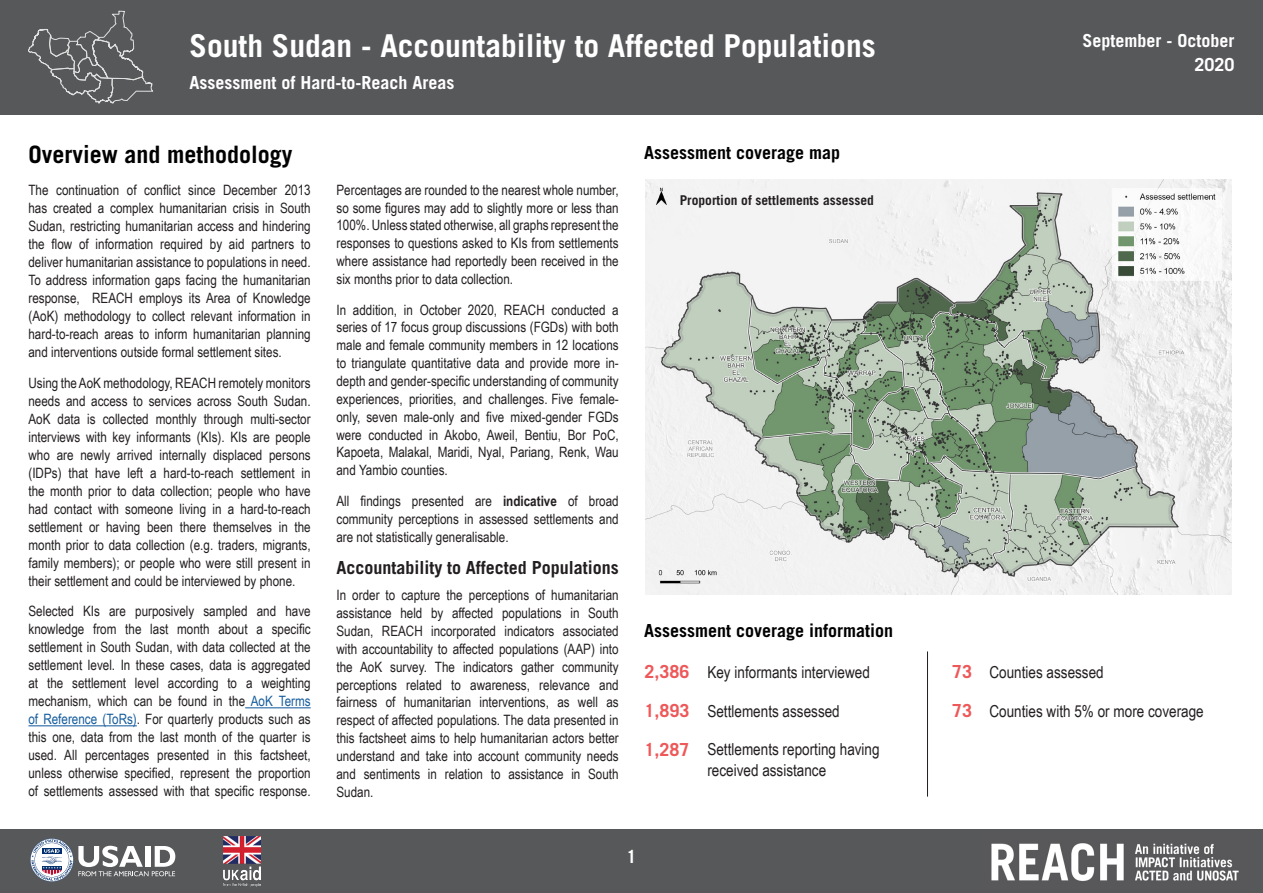
<style>
.page{position:relative;width:1263px;height:893px;background:#fff}
.page>*{position:absolute;margin:0;border:0;box-sizing:border-box;transform-origin:0 0}
.t1{font:700 31.5px "Trade Gothic LT Std";color:#fff}
.heading_red{font:700 24px "Trade Gothic LT Std";color:#000}
.t2{font:700 18px/24px "Trade Gothic LT Std";color:#fff;text-align:right}
.heading_red-2{font:700 18px "Trade Gothic LT Std";color:#000}
.heading_red-3{font:700 18px "Trade Gothic LT Std";color:#231f20}
.t3{font:700 18px "Trade Gothic LT Std";color:#ee5859}
.t4{font:16.5px/21px "Arial Narrow";color:#231f20}
.Paragraph_Style_3{font:14.25px/18px "Arial Narrow";color:#231f20;text-align:justify}
.Intro_bold{font:700 13.5px "Trade Gothic LT Std";color:#231f20}
.s1{color:#175d9e}
.s2{font-weight:700}
</style>
<div class="page">
<img style="left:646px;top:180px;width:586px;height:414px">
<hr style="left:245px;top:707px;width:66px;height:1px;background:#175d9e">
<hr style="left:28px;top:725px;width:109px;height:1px;background:#175d9e">
<hr style="left:927px;top:651px;width:1px;height:146px;background:#231f20">
<div style="left:0;top:0;width:1263px;height:115px;background:#57585a"></div>
<div style="left:0;top:829px;width:1263px;height:64px;background:#57585a"></div>
<img style="left:991px;top:843px;width:248px;height:38px">
<svg style="left:28px;top:10px;width:125px;height:94px"></svg>
<svg style="left:30px;top:838px;width:145px;height:44px"></svg>
<img style="left:223px;top:836px;width:37px;height:50px">
<h1 class="t1" style="left:190px;top:26px;width:688px">South Sudan - Accountability to Affected Populations</h1>
<p class="t2" style="left:190px;top:71px;width:266px">Assessment of Hard-to-Reach Areas</p>
<p class="heading_red" style="left:28px;top:140px;width:265px">Overview and methodology</p>
<p class="Paragraph_Style_3" style="left:28px;top:180px;width:284px">The continuation of conflict since December 2013 has created a complex humanitarian crisis in South Sudan, restricting humanitarian access and hindering the flow of information required by aid partners to deliver humanitarian assistance to populations in need.<br>To address information gaps facing the humanitarian response, REACH employs its Area of Knowledge (AoK) methodology to collect relevant information in hard-to-reach areas to inform humanitarian planning and interventions outside formal settlement sites.</p>
<p class="Paragraph_Style_3" style="left:28px;top:373px;width:284px">Using the AoK methodology, REACH remotely monitors needs and access to services across South Sudan.<br>AoK data is collected monthly through multi-sector interviews with key informants (KIs). KIs are people who are newly arrived internally displaced persons (IDPs) that have left a hard-to-reach settlement in the month prior to data collection; people who have had contact with someone living in a hard-to-reach settlement or having been there themselves in the month prior to data collection (e.g. traders, migrants, family members); or people who were still present in their settlement and could be interviewed by phone.</p>
<p class="Paragraph_Style_3" style="left:28px;top:602px;width:284px">Selected KIs are purposively sampled and have knowledge from the last month about a specific settlement in South Sudan, with data collected at the settlement level. In these cases, data is aggregated at the settlement level according to a weighting mechanism, which can be found in the <span class="s1">AoK Terms of Reference (ToRs)</span>. For quarterly products such as this one, data from the last month of the quarter is used. All percentages presented in this factsheet, unless otherwise specified, represent the proportion of settlements assessed with that specific response.</p>
<p class="Paragraph_Style_3" style="left:336px;top:180px;width:284px">Percentages are rounded to the nearest whole number, so some figures may add to slightly more or less than 100%. Unless stated otherwise, all graphs represent the responses to questions asked to KIs from settlements where assistance had reportedly been received in the six months prior to data collection.</p>
<p class="Paragraph_Style_3" style="left:336px;top:300px;width:284px">In addition, in October 2020, REACH conducted a series of 17 focus group discussions (FGDs) with both male and female community members in 12 locations to triangulate quantitative data and provide more in&shy;depth and gender-specific understanding of community experiences, priorities, and challenges. Five female&shy;only, seven male-only and five mixed-gender FGDs were conducted in Akobo, Aweil, Bentiu, Bor PoC, Kapoeta, Malakal, Maridi, Nyal, Pariang, Renk, Wau and Yambio counties.</p>
<p class="Paragraph_Style_3" style="left:336px;top:491px;width:284px">All findings presented are <span class="s2">indicative</span> of broad community perceptions in assessed settlements and are not statistically generalisable.</p>
<p class="heading_red-3" style="left:336px;top:556px;width:284px">Accountability to Affected Populations</p>
<p class="Paragraph_Style_3" style="left:336px;top:586px;width:284px">In order to capture the perceptions of humanitarian assistance held by affected populations in South Sudan, REACH incorporated indicators associated with accountability to affected populations (AAP) into the AoK survey. The indicators gather community perceptions related to awareness, relevance and fairness of humanitarian interventions, as well as respect of affected populations. The data presented in this factsheet aims to help humanitarian actors better understand and take into account community needs and sentiments in relation to assistance in South Sudan.</p>
<p class="heading_red-2" style="left:644px;top:141px;width:197px">Assessment coverage map</p>
<p class="Intro_bold" style="left:680px;top:191px;width:196px">Proportion of settlements assessed</p>
<p class="heading_red-2" style="left:644px;top:620px;width:250px">Assessment coverage information</p>
<p class="t3" style="left:644px;top:661px;width:47px">2,386</p>
<p class="t3" style="left:644px;top:700px;width:47px">1,893</p>
<p class="t3" style="left:644px;top:738px;width:47px">1,287</p>
<p class="t4" style="left:707px;top:661px;width:164px">Key informants interviewed</p>
<p class="t4" style="left:707px;top:700px;width:134px">Settlements assessed</p>
<p class="t4" style="left:707px;top:738px;width:174px">Settlements reporting having received assistance</p>
<p class="t2" style="left:626px;top:845px;width:12px">1</p>
<p class="t2" style="left:1082px;top:29px;width:154px">September - October<br>2020</p>
<p class="t3" style="left:952px;top:661px;width:22px">73</p>
<p class="t3" style="left:952px;top:700px;width:22px">73</p>
<p class="t4" style="left:989px;top:661px;width:116px">Counties assessed</p>
<p class="t4" style="left:989px;top:700px;width:216px">Counties with 5% or more coverage</p>
</div>
